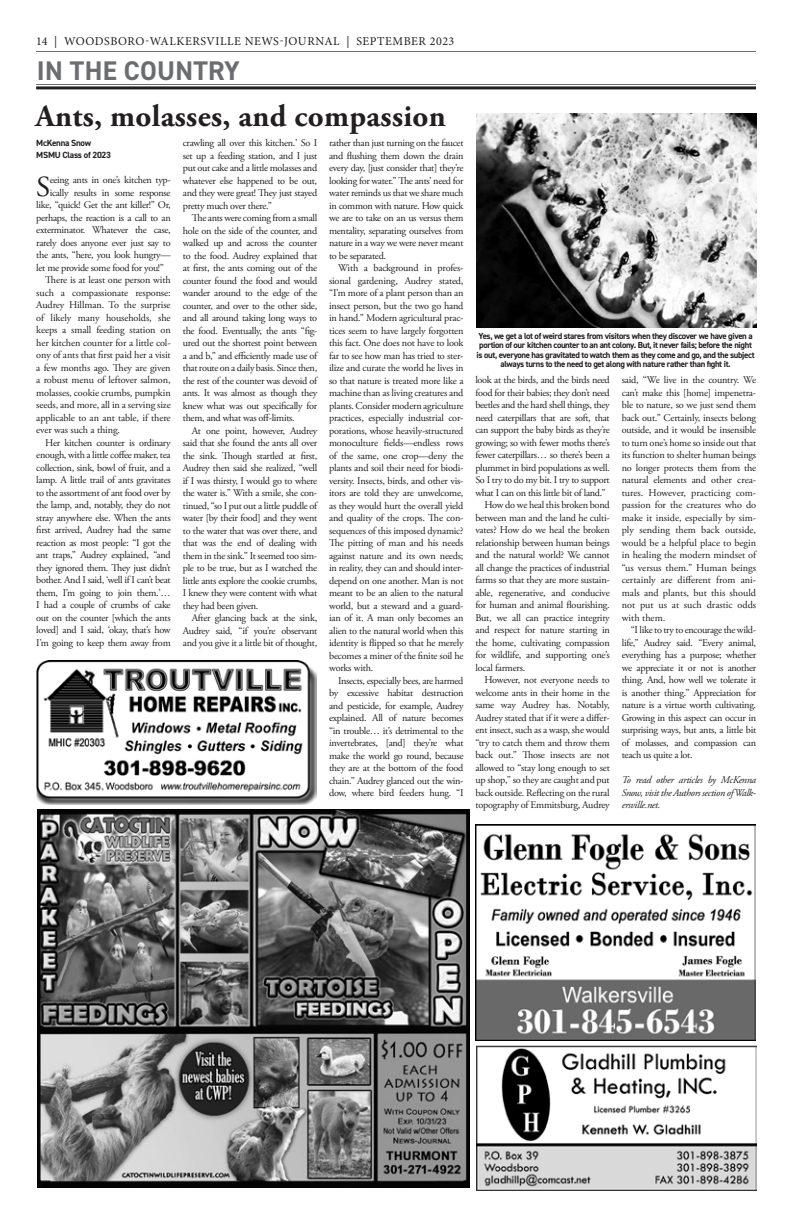
<style>
.page{position:relative;width:792px;height:1224px;background:#fff}
.page>*{position:absolute;margin:0;border:0;box-sizing:border-box;transform-origin:0 0}
.Title_new{font:700 31px "Adobe Garamond Pro";letter-spacing:.01em;color:#231f20}
._1st_paragraph{font:29.1px "Adobe Garamond Pro";color:#231f20}
.t1{font:700 27px "DIN2014";letter-spacing:.01em;color:#6c6d70}
.t2{font:12px "Minion Pro";letter-spacing:.045em;color:#231f20}
.body{font:10.2px/12.5px "Adobe Garamond Pro";letter-spacing:-.03em;color:#231f20;text-align:justify}
._1st_paragraph-2{font:10.2px "Adobe Garamond Pro";letter-spacing:-.03em;color:#231f20}
.body-2{font:italic 10.2px/12.5px "Adobe Garamond Pro";letter-spacing:-.03em;color:#231f20;text-align:justify}
.author{font:700 9px "DIN2014";letter-spacing:-.03em;color:#231f20}
.t3{font:700 8.8px/9.6px "DIN2014";letter-spacing:-.04em;color:#231f20;text-align:center}
</style>
<div class="page">
<hr style="left:36px;top:51px;width:720px;height:1px;background:#6c6d70">
<hr style="left:36px;top:84px;width:720px;height:1px;background:#6c6d70">
<hr style="left:36px;top:86px;width:720px;height:3px;background:#231f20">
<img style="left:475px;top:825px;width:281px;height:216px">
<img style="left:476px;top:1045px;width:281px;height:146px">
<img style="left:36px;top:661px;width:280px;height:144px">
<img style="left:37px;top:809px;width:432px;height:378px">
<img style="left:476px;top:114px;width:281px;height:213px">
<p class="t2" style="left:36px;top:33px;width:420px">14 | WOODSBORO-WALKERSVILLE NEWS-JOURNAL | SEPTEMBER 2023</p>
<p class="t1" style="left:37px;top:53px;width:205px">IN THE COUNTRY</p>
<p class="Title_new" style="left:35px;top:98px;width:412px">Ants, molasses, and compassion</p>
<p class="body" style="left:329px;top:137px;width:136px">rather than just turning on the faucet and flushing them down the drain every day, [just consider that] they’re looking for water.” The ants’ need for water reminds us that we share much in common with nature. How quick we are to take on an us versus them mentality, separating ourselves from nature in a way we were never meant to be separated.</p>
<p class="body" style="left:329px;top:262px;width:136px;text-indent:9px">With a background in profes&shy;sional gardening, Audrey stated, “I’m more of a plant person than an insect person, but the two go hand in hand.” Modern agricultural prac&shy;tices seem to have largely forgotten this fact. One does not have to look far to see how man has tried to ster&shy;ilize and curate the world he lives in so that nature is treated more like a machine than as living creatures and plants. Consider modern agriculture practices, especially industrial cor&shy;porations, whose heavily-structured monoculture fields—endless rows of the same, one crop—deny the plants and soil their need for biodi&shy;versity. Insects, birds, and other vis&shy;itors are told they are unwelcome, as they would hurt the overall yield and quality of the crops. The con&shy;sequences of this imposed dynamic?<br>The pitting of man and his needs against nature and its own needs; in reality, they can and should inter&shy;depend on one another. Man is not meant to be an alien to the natural world, but a steward and a guard&shy;ian of it. A man only becomes an alien to the natural world when this identity is flipped so that he merely becomes a miner of the finite soil he works with.</p>
<p class="body" style="left:329px;top:674px;width:136px;text-indent:9px">Insects, especially bees, are harmed by excessive habitat destruction and pesticide, for example, Audrey explained. All of nature becomes “in trouble… it’s detrimental to the invertebrates, [and] they’re what make the world go round, because they are at the bottom of the food chain.” Audrey glanced out the win&shy;dow, where bird feeders hung. “I</p>
<p class="body" style="left:183px;top:137px;width:136px">crawling all over this kitchen.’ So I set up a feeding station, and I just put out cake and a little molasses and whatever else happened to be out, and they were great! They just stayed pretty much over there.”</p>
<p class="body" style="left:183px;top:212px;width:136px;text-indent:9px">The ants were coming from a small hole on the side of the counter, and walked up and across the counter to the food. Audrey explained that at first, the ants coming out of the counter found the food and would wander around to the edge of the counter, and over to the other side, and all around taking long ways to the food. Eventually, the ants “fig&shy;ured out the shortest point between a and b,” and efficiently made use of that route on a daily basis. Since then, the rest of the counter was devoid of ants. It was almost as though they knew what was out specifically for them, and what was off-limits.</p>
<p class="body" style="left:183px;top:424px;width:136px;text-indent:9px">At one point, however, Audrey said that she found the ants all over the sink. Though startled at first, Audrey then said she realized, “well if I was thirsty, I would go to where the water is.” With a smile, she con&shy;tinued, “so I put out a little puddle of water [by their food] and they went to the water that was over there, and that was the end of dealing with them in the sink.” It seemed too sim&shy;ple to be true, but as I watched the little ants explore the cookie crumbs, I knew they were content with what they had been given.</p>
<p class="body" style="left:183px;top:612px;width:136px;text-indent:9px">After glancing back at the sink, Audrey said, “if you’re observant and you give it a little bit of thought,</p>
<p class="author" style="left:36px;top:137px;width:56px">McKenna Snow</p>
<p class="author" style="left:36px;top:149px;width:76px">MSMU Class of 2023</p>
<p class="_1st_paragraph" style="left:36px;top:169px;width:16px">S</p>
<p class="_1st_paragraph-2" style="left:50px;top:174px;width:123px">eeing ants in one’s kitchen typ-</p>
<p class="_1st_paragraph-2" style="left:50px;top:186px;width:123px">ically results in some response</p>
<p class="_1st_paragraph-2" style="left:36px;top:199px;width:136px">like, “quick! Get the ant killer!” Or,</p>
<p class="_1st_paragraph-2" style="left:36px;top:211px;width:136px">perhaps, the reaction is a call to an</p>
<p class="_1st_paragraph-2" style="left:36px;top:224px;width:136px">exterminator. Whatever the case,</p>
<p class="_1st_paragraph-2" style="left:36px;top:236px;width:136px">rarely does anyone ever just say to</p>
<p class="_1st_paragraph-2" style="left:36px;top:249px;width:136px">the ants, “here, you look hungry—</p>
<p class="_1st_paragraph-2" style="left:36px;top:261px;width:129px">let me provide some food for you!”</p>
<p class="body" style="left:36px;top:274px;width:136px;text-indent:9px">There is at least one person with such a compassionate response:<br>Audrey Hillman. To the surprise of likely many households, she keeps a small feeding station on her kitchen counter for a little col&shy;ony of ants that first paid her a visit a few months ago. They are given a robust menu of leftover salmon, molasses, cookie crumbs, pumpkin seeds, and more, all in a serving size applicable to an ant table, if there ever was such a thing.</p>
<p class="body" style="left:36px;top:437px;width:136px;text-indent:9px">Her kitchen counter is ordinary enough, with a little coffee maker, tea collection, sink, bowl of fruit, and a lamp. A little trail of ants gravitates to the assortment of ant food over by the lamp, and, notably, they do not stray anywhere else. When the ants first arrived, Audrey had the same reaction as most people: “I got the ant traps,” Audrey explained, “and they ignored them. They just didn’t bother. And I said, ‘well if I can’t beat them, I’m going to join them.’… I had a couple of crumbs of cake out on the counter [which the ants loved] and I said, ‘okay, that’s how I’m going to keep them away from</p>
<p class="t3" style="left:477px;top:331px;width:279px">Yes, we get a lot of weird stares from visitors when they discover we have given a portion of our kitchen counter to an ant colony. But, it never fails; before the night is out, everyone has gravitated to watch them as they come and go, and the subject always turns to the need to get along with nature rather than fight it.</p>
<p class="body" style="left:475px;top:374px;width:136px">look at the birds, and the birds need food for their babies; they don’t need beetles and the hard shell things, they need caterpillars that are soft, that can support the baby birds as they’re growing; so with fewer moths there’s fewer caterpillars… so there’s been a plummet in bird populations as well.<br>So I try to do my bit. I try to support what I can on this little bit of land.”</p>
<p class="body" style="left:475px;top:499px;width:136px;text-indent:9px">How do we heal this broken bond between man and the land he culti&shy;vates? How do we heal the broken relationship between human beings and the natural world? We cannot all change the practices of industrial farms so that they are more sustain&shy;able, regenerative, and conducive for human and animal flourishing.<br>But, we all can practice integrity and respect for nature starting in the home, cultivating compassion for wildlife, and supporting one’s local farmers.</p>
<p class="body" style="left:475px;top:674px;width:136px;text-indent:9px">However, not everyone needs to welcome ants in their home in the same way Audrey has. Notably, Audrey stated that if it were a differ&shy;ent insect, such as a wasp, she would “try to catch them and throw them back out.” Those insects are not allowed to “stay long enough to set up shop,” so they are caught and put back outside. Reflecting on the rural topography of Emmitsburg, Audrey</p>
<p class="body" style="left:622px;top:374px;width:136px">said, “We live in the country. We can’t make this [home] impenetra&shy;ble to nature, so we just send them back out.” Certainly, insects belong outside, and it would be insensible to turn one’s home so inside out that its function to shelter human beings no longer protects them from the natural elements and other crea&shy;tures. However, practicing com&shy;passion for the creatures who do make it inside, especially by sim&shy;ply sending them back outside, would be a helpful place to begin in healing the modern mindset of “us versus them.” Human beings certainly are different from ani&shy;mals and plants, but this should not put us at such drastic odds with them.</p>
<p class="body" style="left:622px;top:624px;width:136px;text-indent:9px">“I like to try to encourage the wild&shy;life,” Audrey said. “Every animal, everything has a purpose; whether we appreciate it or not is another thing. And, how well we tolerate it is another thing.” Appreciation for nature is a virtue worth cultivating.<br>Growing in this aspect can occur in surprising ways, but ants, a little bit of molasses, and compassion can teach us quite a lot.</p>
<p class="body-2" style="left:622px;top:774px;width:136px">To read other articles by McKenna Snow, visit the Authors section of Walk&shy;ersville.net.</p>
</div>
